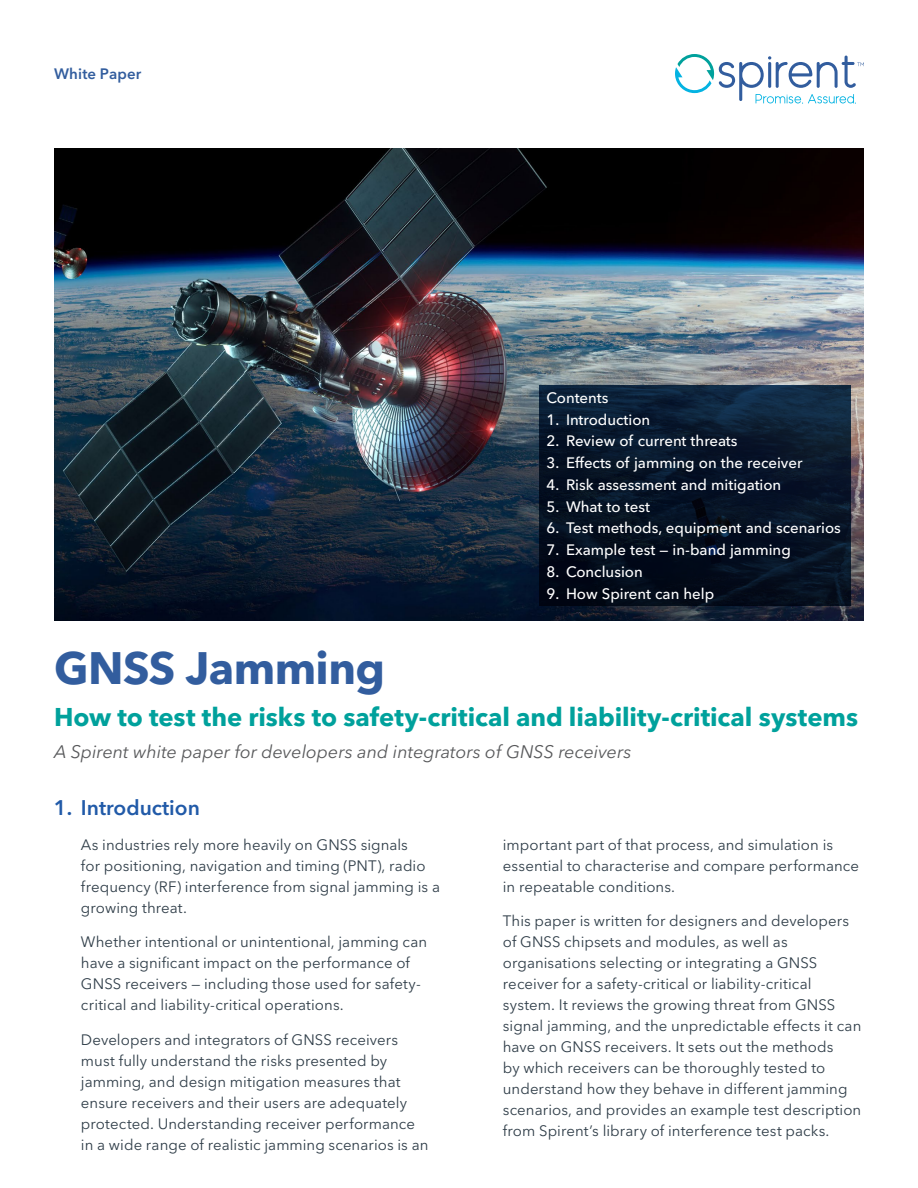
<style>
.page{position:relative;width:918px;height:1188px;background:#fff}
.page>*{position:absolute;margin:0;border:0;box-sizing:border-box;transform-origin:0 0}
.Document_Title{font:700 45px "Avenir Next LT Pro";letter-spacing:-.015em;color:#325d9e}
.Document_Title-2{font:700 25.5px "Avenir Next LT Pro";color:#00a19c}
.t1{font:600 21px "Avenir Next LT Pro";color:#215aa8}
.Body_Text{font:italic 18px "Avenir Next LT Pro";color:#58595b}
.Body_Text-2{font:15px/21px "Avenir Next LT Pro";letter-spacing:.005em;color:#303e49}
.t2{font:500 15px "Avenir Next LT Pro";color:#fff}
.t3{font:600 15px "Avenir Next LT Pro";letter-spacing:.01em;color:#325d9e}
</style>
<div class="page">
<svg style="left:675px;top:54px;width:189px;height:50px"></svg>
<img style="left:54px;top:148px;width:810px;height:473px">
<svg style="left:540px;top:385px;width:311px;height:220px;background:#071528"></svg>
<p class="t3" style="left:54px;top:65px;width:89px">White Paper</p>
<p class="t2" style="left:547px;top:389px;width:63px">Contents</p>
<p class="t2" style="left:547px;top:410px;width:105px">1. Introduction</p>
<p class="t2" style="left:547px;top:432px;width:193px">2. Review of current threats</p>
<p class="t2" style="left:547px;top:454px;width:258px">3. Effects of jamming on the receiver</p>
<p class="t2" style="left:547px;top:476px;width:236px">4. Risk assessment and mitigation</p>
<p class="t2" style="left:547px;top:497px;width:105px">5. What to test</p>
<p class="t2" style="left:547px;top:519px;width:296px">6. Test methods, equipment and scenarios</p>
<p class="t2" style="left:547px;top:541px;width:246px">7. Example test — in-band jamming</p>
<p class="t2" style="left:547px;top:563px;width:98px">8. Conclusion</p>
<p class="t2" style="left:547px;top:584px;width:169px">9. How Spirent can help</p>
<p class="Document_Title" style="left:54px;top:641px;width:333px">GNSS Jamming</p>
<p class="Document_Title-2" style="left:54px;top:701px;width:806px">How to test the risks to safety-critical and liability-critical systems</p>
<p class="Body_Text" style="left:54px;top:740px;width:579px">A Spirent white paper for developers and integrators of GNSS receivers</p>
<p class="t1" style="left:54px;top:795px;width:147px">1. Introduction</p>
<p class="Body_Text-2" style="left:81px;top:834px;width:361px">As industries rely more heavily on GNSS signals<br>for positioning, navigation and timing (PNT), radio frequency (RF) interference from signal jamming is a growing threat.</p>
<p class="Body_Text-2" style="left:81px;top:932px;width:348px">Whether intentional or unintentional, jamming can have a significant impact on the performance of GNSS receivers — including those used for safety&shy;critical and liability-critical operations.</p>
<p class="Body_Text-2" style="left:81px;top:1029px;width:349px">Developers and integrators of GNSS receivers must fully understand the risks presented by jamming, and design mitigation measures that ensure receivers and their users are adequately protected. Understanding receiver performance in a wide range of realistic jamming scenarios is an</p>
<p class="Body_Text-2" style="left:503px;top:834px;width:358px">important part of that process, and simulation is essential to characterise and compare performance in repeatable conditions.</p>
<p class="Body_Text-2" style="left:503px;top:911px;width:360px">This paper is written for designers and developers of GNSS chipsets and modules, as well as organisations selecting or integrating a GNSS receiver for a safety-critical or liability-critical system. It reviews the growing threat from GNSS signal jamming, and the unpredictable effects it can have on GNSS receivers. It sets out the methods<br>by which receivers can be thoroughly tested to understand how they behave in different jamming scenarios, and provides an example test description from Spirent’s library of interference test packs.</p>
</div>
